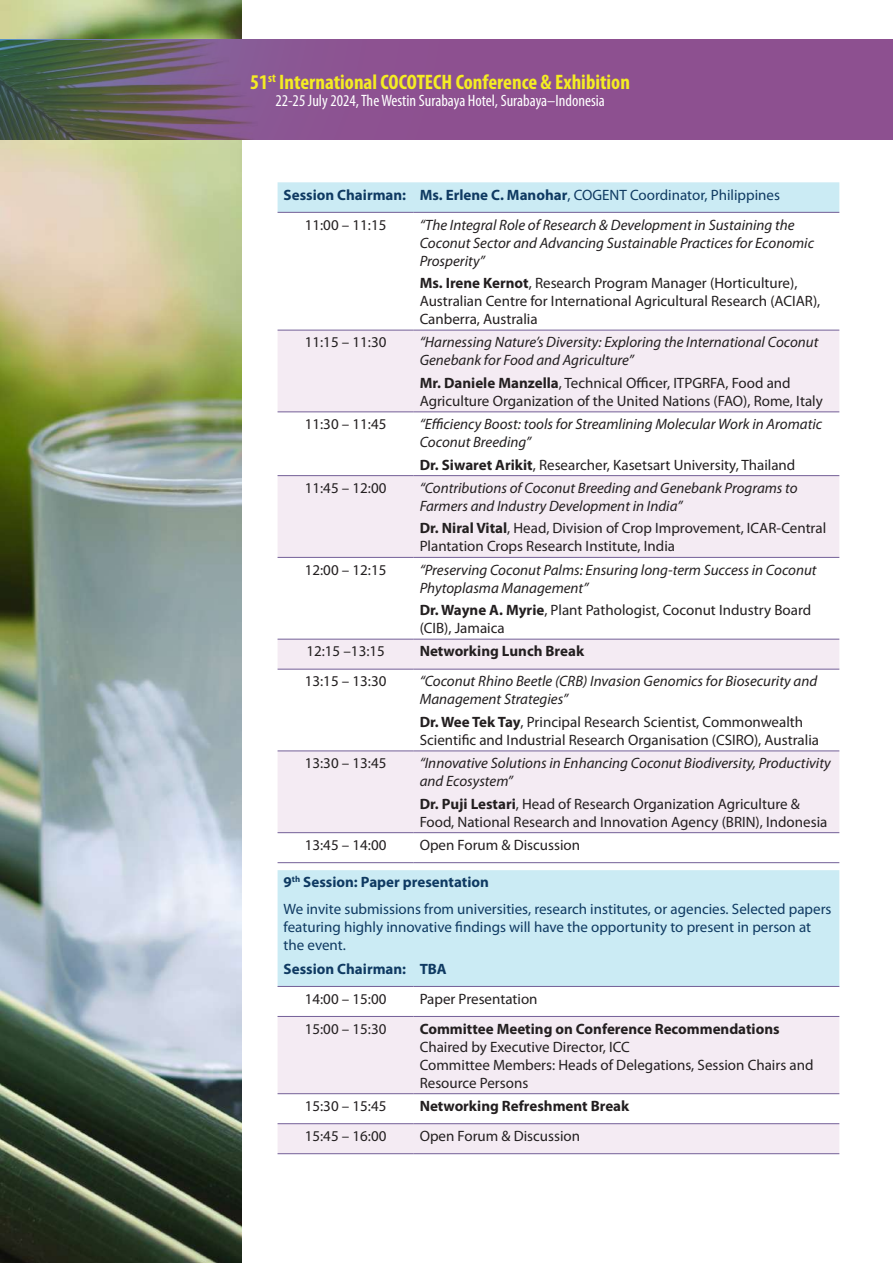
<style>
.page{position:relative;width:893px;height:1263px;background:#fff}
.page>*{position:absolute;margin:0;border:0;box-sizing:border-box;transform-origin:0 0}
.t1{font:700 condensed 21px "Myriad Pro";color:#f4ec23}
.t2{font:condensed 16.5px "Myriad Pro";color:#fff}
.t3{font:15px/18px "Myriad Pro";color:#231f20}
.t4{font:italic 15px/18px "Myriad Pro";color:#231f20}
.t5{font:15px/27px "Myriad Pro";color:#0f3a62}
.t6{font:700 15px/30px "Myriad Pro";color:#0f3a62}
.t7{font:700 15px "Myriad Pro";color:#231f20}
.s1{font-weight:400}
.s2{font-weight:400;color:#231f20}
.s3{font-weight:700}
</style>
<div class="page">
<svg style="left:278px;top:182px;width:561px;height:148px"></svg>
<svg style="left:278px;top:331px;width:561px;height:822px;fill:#f4ebf4"></svg>
<hr style="left:278px;top:986px;width:136px;height:1px;background:#735f97">
<hr style="left:414px;top:986px;width:425px;height:1px;background:#735f97">
<hr style="left:278px;top:1016px;width:136px;height:1px;background:#735f97">
<hr style="left:414px;top:1016px;width:425px;height:1px;background:#735f97">
<hr style="left:278px;top:1093px;width:136px;height:1px;background:#735f97">
<hr style="left:414px;top:1093px;width:425px;height:1px;background:#735f97">
<hr style="left:278px;top:411px;width:136px;height:1px;background:#735f97">
<hr style="left:414px;top:411px;width:425px;height:1px;background:#735f97">
<hr style="left:278px;top:475px;width:136px;height:1px;background:#735f97">
<hr style="left:414px;top:475px;width:425px;height:1px;background:#735f97">
<hr style="left:278px;top:557px;width:136px;height:1px;background:#735f97">
<hr style="left:414px;top:557px;width:425px;height:1px;background:#735f97">
<hr style="left:278px;top:639px;width:136px;height:1px;background:#735f97">
<hr style="left:414px;top:639px;width:425px;height:1px;background:#735f97">
<hr style="left:278px;top:669px;width:136px;height:1px;background:#735f97">
<hr style="left:414px;top:669px;width:425px;height:1px;background:#735f97">
<hr style="left:278px;top:750px;width:136px;height:1px;background:#735f97">
<hr style="left:414px;top:750px;width:425px;height:1px;background:#735f97">
<hr style="left:278px;top:832px;width:136px;height:1px;background:#735f97">
<hr style="left:414px;top:832px;width:425px;height:1px;background:#735f97">
<hr style="left:278px;top:862px;width:136px;height:1px;background:#735f97">
<hr style="left:414px;top:862px;width:425px;height:1px;background:#735f97">
<hr style="left:278px;top:1123px;width:136px;height:1px;background:#735f97">
<hr style="left:414px;top:1123px;width:425px;height:1px;background:#735f97">
<hr style="left:278px;top:1153px;width:136px;height:1px;background:#735f97">
<hr style="left:414px;top:1153px;width:425px;height:1px;background:#735f97">
<hr style="left:278px;top:212px;width:136px;height:1px;background:#735f97">
<hr style="left:414px;top:212px;width:425px;height:1px;background:#735f97">
<hr style="left:278px;top:330px;width:136px;height:1px;background:#735f97">
<hr style="left:414px;top:330px;width:425px;height:1px;background:#735f97">
<img style="left:0;top:0;width:242px;height:1263px">
<div style="left:0;top:39px;width:893px;height:101px;background:#8d5090"></div>
<img style="left:0;top:40px;width:267px;height:100px">
<h1 class="t1" style="left:250px;top:69px;width:381px">51<sup>st</sup> International COCOTECH Conference &amp; Exhibition</h1>
<p class="t2" style="left:275px;top:90px;width:331px">22-25 July 2024, The Westin Surabaya Hotel, Surabaya–Indonesia</p>
<p class="t6" style="left:305px;top:179px;width:477px;text-indent:-21px">Session Chairman: Ms. Erlene C. Manohar<span class="s1">, COGENT Coordinator, Philippines<br></span><span class="s2">11:00 – 11:15</span></p>
<p class="t4" style="left:420px;top:215px;width:396px">“The Integral Role of Research &amp; Development in Sustaining the<br>Coconut Sector and Advancing Sustainable Practices for Economic<br>Prosperity”</p>
<p class="t3" style="left:420px;top:274px;width:402px"><span class="s3">Ms. Irene Kernot</span>, Research Program Manager (Horticulture),<br>Australian Centre for International Agricultural Research (ACIAR),<br>Canberra, Australia</p>
<p class="t3" style="left:305px;top:333px;width:83px">11:15 – 11:30</p>
<p class="t4" style="left:420px;top:333px;width:400px">“Harnessing Nature’s Diversity: Exploring the International Coconut<br>Genebank for Food and Agriculture”</p>
<p class="t3" style="left:420px;top:374px;width:405px"><span class="s3">Mr. Daniele Manzella</span>, Technical Officer, ITPGRFA, Food and<br>Agriculture Organization of the United Nations (FAO), Rome, Italy</p>
<p class="t3" style="left:305px;top:415px;width:83px">11:30 – 11:45</p>
<p class="t4" style="left:420px;top:415px;width:404px">“Efficiency Boost: tools for Streamlining Molecular Work in Aromatic<br>Coconut Breeding”</p>
<p class="t3" style="left:420px;top:455px;width:377px"><span class="s3">Dr. Siwaret Arikit</span>, Researcher, Kasetsart University, Thailand</p>
<p class="t3" style="left:305px;top:479px;width:83px">11:45 – 12:00</p>
<p class="t4" style="left:420px;top:479px;width:380px">“Contributions of Coconut Breeding and Genebank Programs to<br>Farmers and Industry Development in India”</p>
<p class="t3" style="left:420px;top:519px;width:408px"><span class="s3">Dr. Niral Vital</span>, Head, Division of Crop Improvement, ICAR-Central<br>Plantation Crops Research Institute, India</p>
<p class="t3" style="left:305px;top:560px;width:83px">12:00 – 12:15</p>
<p class="t4" style="left:420px;top:560px;width:398px">“Preserving Coconut Palms: Ensuring long-term Success in Coconut<br>Phytoplasma Management”</p>
<p class="t3" style="left:420px;top:601px;width:393px"><span class="s3">Dr. Wayne A. Myrie</span>, Plant Pathologist, Coconut Industry Board (CIB), Jamaica</p>
<p class="t3" style="left:306px;top:642px;width:80px">12:15 –13:15</p>
<p class="t7" style="left:420px;top:641px;width:166px">Networking Lunch Break</p>
<p class="t3" style="left:305px;top:672px;width:83px">13:15 – 13:30</p>
<p class="t4" style="left:420px;top:672px;width:399px">“Coconut Rhino Beetle (CRB) Invasion Genomics for Biosecurity and<br>Management Strategies”</p>
<p class="t3" style="left:420px;top:713px;width:401px"><span class="s3">Dr. Wee Tek Tay</span>, Principal Research Scientist, Commonwealth<br>Scientific and Industrial Research Organisation (CSIRO), Australia</p>
<p class="t3" style="left:305px;top:754px;width:83px">13:30 – 13:45</p>
<p class="t4" style="left:420px;top:754px;width:413px">“Innovative Solutions in Enhancing Coconut Biodiversity, Productivity and Ecosystem”</p>
<p class="t3" style="left:420px;top:794px;width:409px"><span class="s3">Dr. Puji Lestari</span>, Head of Research Organization Agriculture &amp;<br>Food, National Research and Innovation Agency (BRIN), Indonesia</p>
<p class="t3" style="left:305px;top:836px;width:83px">13:45 – 14:00</p>
<p class="t3" style="left:420px;top:836px;width:162px">Open Forum &amp; Discussion</p>
<p class="t5" style="left:284px;top:869px;width:549px"><span class="s3">9</span><sup>th</sup> <span class="s3">Session: Paper presentation<br></span>We invite submissions from universities, research institutes, or agencies. Selected papers</p>
<p class="t5" style="left:284px;top:918px;width:529px;line-height:18px">featuring highly innovative findings will have the opportunity to present in person at the event.</p>
<p class="t6" style="left:284px;top:953px;width:165px">Session Chairman: TBA</p>
<p class="t3" style="left:305px;top:989px;width:83px">14:00 – 15:00</p>
<p class="t3" style="left:420px;top:989px;width:119px">Paper Presentation</p>
<p class="t3" style="left:305px;top:1019px;width:83px">15:00 – 15:30</p>
<p class="t7" style="left:420px;top:1019px;width:361px">Committee Meeting on Conference Recommendations</p>
<p class="t3" style="left:420px;top:1037px;width:395px">Chaired by Executive Director, ICC<br>Committee Members: Heads of Delegations, Session Chairs and<br>Resource Persons</p>
<p class="t3" style="left:305px;top:1097px;width:83px">15:30 – 15:45</p>
<p class="t7" style="left:420px;top:1096px;width:211px">Networking Refreshment Break</p>
<p class="t3" style="left:305px;top:1127px;width:83px">15:45 – 16:00</p>
<p class="t3" style="left:420px;top:1127px;width:162px">Open Forum &amp; Discussion</p>
</div>
